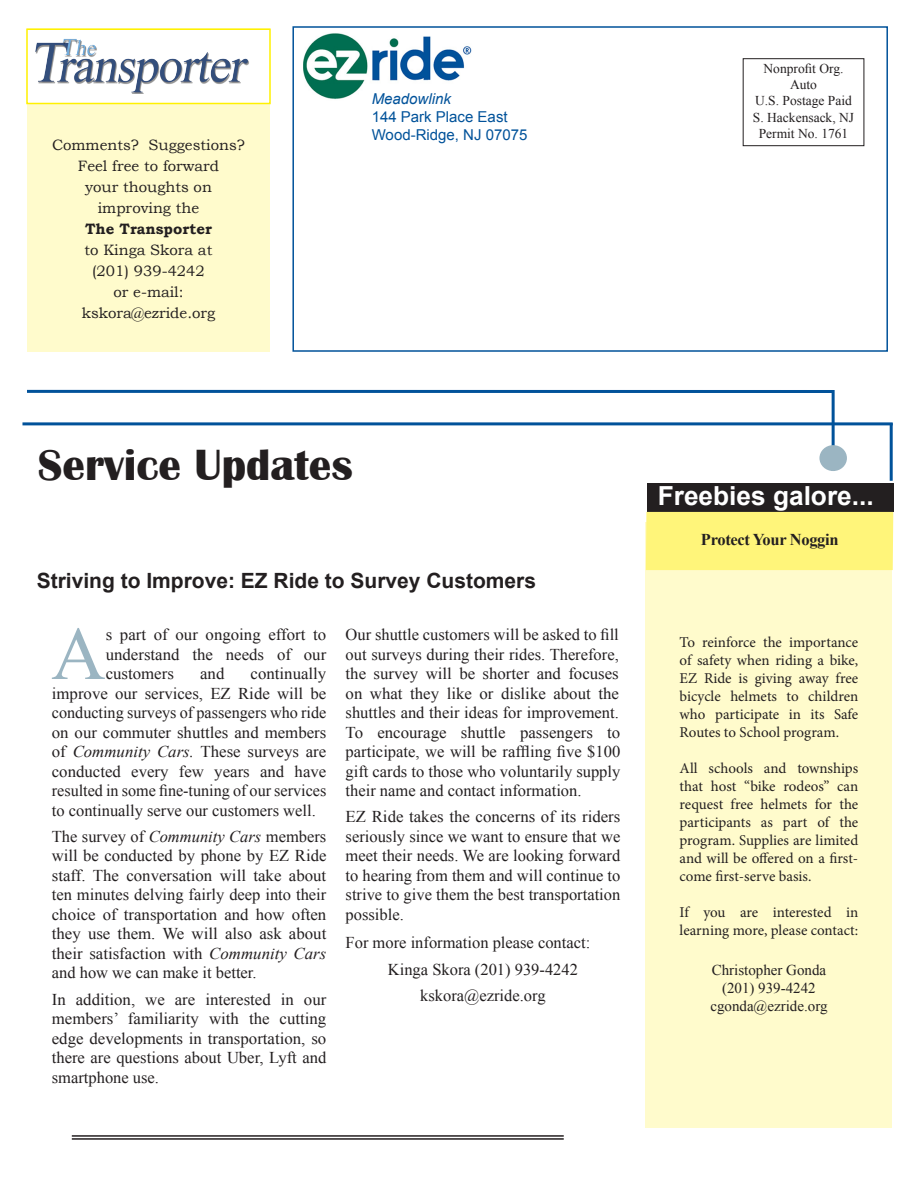
<style>
.page{position:relative;width:918px;height:1188px;background:#fff}
.page>*{position:absolute;margin:0;border:0;box-sizing:border-box;transform-origin:0 0}
.body_copy{font:75.45px "Times New Roman";color:#9bb5c2}
.t1{font:700 45px "Britannic";color:#231f20}
.t2{font:700 26.25px "Arial";color:#fff}
.Headlines{font:700 21px "Arial";color:#231f20}
.body_copy-2{font:16.5px/19.5px "Times New Roman";color:#231f20;text-align:justify}
.ending_contact{font:16.5px "Times New Roman";color:#231f20}
.t3{font:700 16.5px "Times New Roman";letter-spacing:-.02em;color:#231f20}
.t4{font:15px/18px "Minion Pro";letter-spacing:-.005em;color:#231f20;text-align:justify}
.t5{font:15px/21px "Bookman Old Style";color:#231f20;text-align:center}
.ending_contact-2{font:15px "Times New Roman";color:#231f20}
.t6{font:15px/18px "Arial";color:#01529a}
.t7{font:700 15px/21px "Bookman Old Style";color:#231f20}
.t8{font:italic 15px "Arial";color:#01529a}
.t9{font:13.5px "Times New Roman";color:#231f20}
.s1{font-weight:400}
.s2{font-style:italic}
</style>
<div class="page">
<div style="left:743px;top:58px;width:121px;height:88px;border:1px solid #231f20"></div>
<div style="left:27px;top:28px;width:243px;height:324px;background:#fffbcc"></div>
<div style="left:26px;top:28px;width:245px;height:76px;background:#fff;border:2px solid #fff101"></div>
<img style="left:303px;top:33px;width:169px;height:66px">
<img style="left:27px;top:37px;width:242px;height:56px">
<hr style="left:72px;top:1135px;width:492px;height:2px;background:#231f20">
<hr style="left:72px;top:1138px;width:492px;height:2px;background:#231f20">
<hr style="left:27px;top:390px;width:807px;height:3px;background:#01529a">
<hr style="left:832px;top:390px;width:3px;height:81px;background:#01529a">
<div style="left:819px;top:445px;width:28px;height:26px;background:#9bb5c2;border-radius:50%"></div>
<hr style="left:22px;top:422px;width:871px;height:3px;background:#01529a">
<hr style="left:890px;top:423px;width:3px;height:58px;background:#01529a">
<div style="left:646px;top:522px;width:246px;height:606px;background:#fffbcc"></div>
<div style="left:647px;top:483px;width:247px;height:29px;background:#231f20"></div>
<div style="left:646px;top:512px;width:247px;height:58px;background:#fff57a"></div>
<p class="t5" style="left:52px;top:134px;width:194px">Comments? Suggestions?<br>Feel free to forward</p>
<p class="t5" style="left:85px;top:176px;width:128px">your thoughts on improving the</p>
<p class="t7" style="left:85px;top:218px;width:129px">The Transporter <span class="s1">to Kinga Skora at</span></p>
<p class="t5" style="left:92px;top:260px;width:114px">(201) 939-4242</p>
<p class="t5" style="left:113px;top:281px;width:72px">or e-mail:</p>
<p class="t5" style="left:82px;top:302px;width:135px">kskora@ezride.org</p>
<p class="t8" style="left:372px;top:89px;width:81px">Meadowlink</p>
<p class="t6" style="left:372px;top:108px;width:157px">144 Park Place East<br>Wood-Ridge, NJ 07075</p>
<p class="t9" style="left:764px;top:59px;width:82px">Nonprofit Org.</p>
<p class="t9" style="left:790px;top:76px;width:28px">Auto</p>
<p class="t9" style="left:755px;top:92px;width:98px">U.S. Postage Paid</p>
<p class="t9" style="left:753px;top:108px;width:103px">S. Hackensack, NJ</p>
<p class="t9" style="left:759px;top:124px;width:91px">Permit No. 1761</p>
<p class="t1" style="left:38px;top:440px;width:317px">Service Updates</p>
<p class="Headlines" style="left:37px;top:566px;width:501px">Striving to Improve: EZ Ride to Survey Customers</p>
<p class="body_copy" style="left:51px;top:603px;width:56px">A</p>
<p class="body_copy-2" style="left:106px;top:624px;width:222px">s part of our ongoing effort to understand the needs of our customers</p>
<p class="body_copy-2" style="left:52px;top:663px;width:276px;text-indent:199px">continually improve our services, EZ Ride will be conducting surveys of passengers who ride on our commuter shuttles and members of <span class="s2">Community Cars.</span> These surveys are conducted every few years and have resulted in some fine-tuning of our services to continually serve our customers well.</p>
<p class="body_copy-2" style="left:52px;top:826px;width:276px">The survey of <span class="s2">Community Cars</span> members will be conducted by phone by EZ Ride staff. The conversation will take about ten minutes delving fairly deep into their choice of transportation and how often they use them. We will also ask about their satisfaction with <span class="s2">Community Cars </span>and how we can make it better.</p>
<p class="body_copy-2" style="left:52px;top:989px;width:276px">In addition, we are interested in our members’ familiarity with the cutting edge developments in transportation, so there are questions about Uber, Lyft and smartphone use.</p>
<p class="body_copy-2" style="left:200px;top:663px;width:26px">and</p>
<p class="body_copy-2" style="left:346px;top:624px;width:276px">Our shuttle customers will be asked to fill out surveys during their rides. Therefore, the survey will be shorter and focuses on what they like or dislike about the shuttles and their ideas for improvement.<br>To encourage shuttle passengers to participate, we will be raffling five $100 gift cards to those who voluntarily supply their name and contact information.</p>
<p class="body_copy-2" style="left:346px;top:807px;width:276px">EZ Ride takes the concerns of its riders seriously since we want to ensure that we meet their needs. We are looking forward to hearing from them and will continue to strive to give them the best transportation possible.</p>
<p class="body_copy-2" style="left:346px;top:933px;width:246px">For more information please contact:</p>
<p class="ending_contact" style="left:388px;top:958px;width:192px">Kinga Skora (201) 939-4242</p>
<p class="ending_contact" style="left:420px;top:985px;width:127px">kskora@ezride.org</p>
<p class="t2" style="left:658px;top:478px;width:217px">Freebies galore...</p>
<p class="t3" style="left:701px;top:528px;width:139px">Protect Your Noggin</p>
<p class="t4" style="left:680px;top:634px;width:180px">To reinforce the importance of safety when riding a bike, EZ Ride is giving away free bicycle helmets to children who participate in its Safe Routes to School program.</p>
<p class="t4" style="left:680px;top:760px;width:180px">All schools and townships that host “bike rodeos” can request free helmets for the participants as part of the program. Supplies are limited and will be offered on a first&shy;come first-serve basis.</p>
<p class="t4" style="left:680px;top:904px;width:180px">If you are interested in learning more, please contact:</p>
<p class="ending_contact-2" style="left:712px;top:960px;width:116px">Christopher Gonda</p>
<p class="ending_contact-2" style="left:722px;top:978px;width:95px">(201) 939-4242</p>
<p class="ending_contact-2" style="left:710px;top:996px;width:119px">cgonda@ezride.org</p>
</div>
